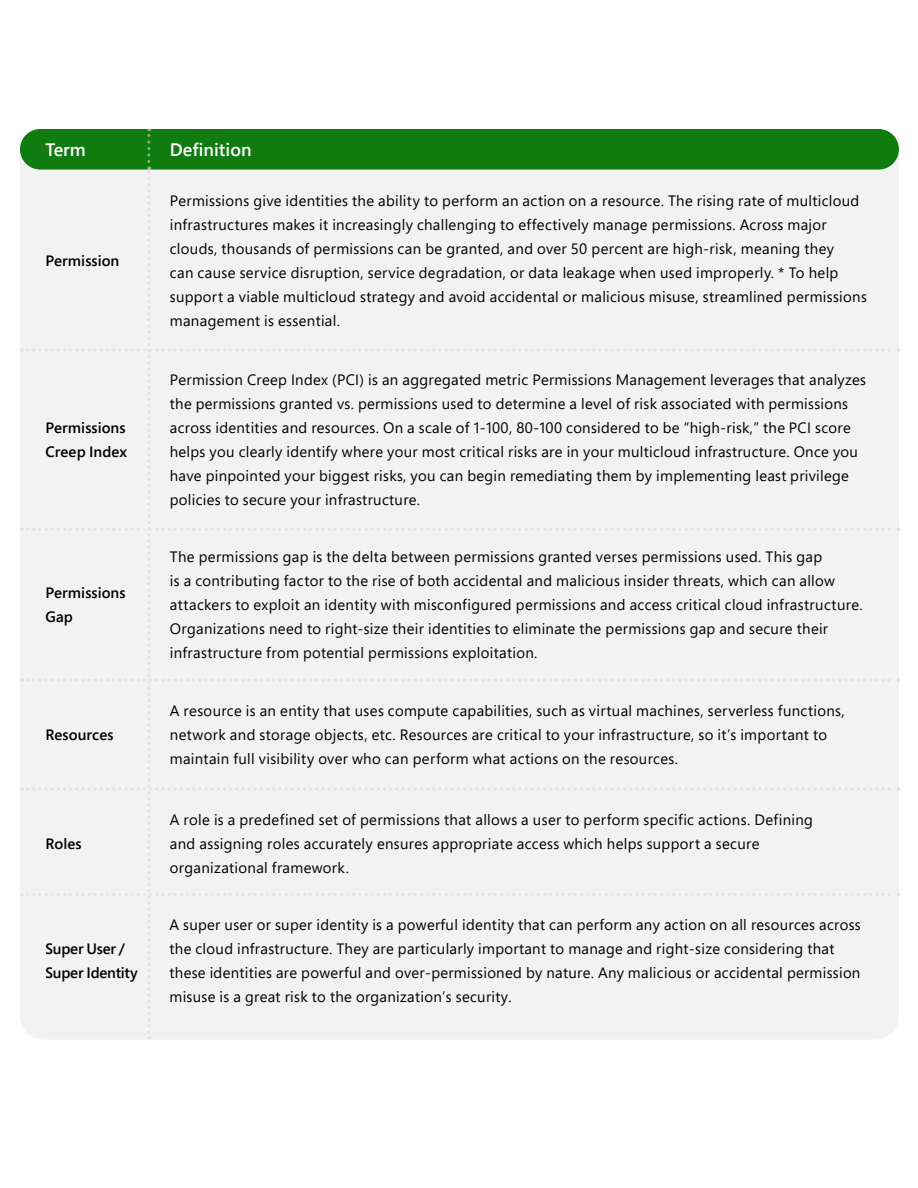
<style>
.page{position:relative;width:918px;height:1188px;background:#fff}
.page>*{position:absolute;margin:0;border:0;box-sizing:border-box;transform-origin:0 0}
.Body_copy{font:600 18px "Segoe Pro";color:#fff}
.Body_copy-2{font:15px/24px "Segoe Pro";letter-spacing:.02em;color:#000}
.Body_copy-3{font:600 15px/24px "Segoe Pro";color:#000}
</style>
<div class="page">
<div style="left:21px;top:128px;width:878px;height:912px;background:#f2f2f2"></div>
<p class="Body_copy" style="left:46px;top:137px;width:42px">Term</p>
<p class="Body_copy" style="left:170px;top:137px;width:83px">Definition</p>
<p class="Body_copy-3" style="left:46px;top:248px;width:75px">Permission</p>
<p class="Body_copy-3" style="left:46px;top:415px;width:83px">Permissions<br>Creep Index</p>
<p class="Body_copy-3" style="left:46px;top:581px;width:82px">Permissions<br>Gap</p>
<p class="Body_copy-3" style="left:46px;top:722px;width:70px">Resources</p>
<p class="Body_copy-3" style="left:46px;top:831px;width:38px">Roles</p>
<p class="Body_copy-3" style="left:46px;top:937px;width:94px">Super User /<br>Super Identity</p>
<p class="Body_copy-2" style="left:170px;top:188px;width:699px">Permissions give identities the ability to perform an action on a resource. The rising rate of multicloud infrastructures makes it increasingly challenging to effectively manage permissions. Across major clouds, thousands of permissions can be granted, and over 50 percent are high-risk, meaning they<br>can cause service disruption, service degradation, or data leakage when used improperly. * To help support a viable multicloud strategy and avoid accidental or malicious misuse, streamlined permissions management is essential.</p>
<p class="Body_copy-2" style="left:170px;top:367px;width:698px">Permission Creep Index (PCI) is an aggregated metric Permissions Management leverages that analyzes the permissions granted vs. permissions used to determine a level of risk associated with permissions across identities and resources. On a scale of 1-100, 80-100 considered to be “high-risk,” the PCI score helps you clearly identify where your most critical risks are in your multicloud infrastructure. Once you have pinpointed your biggest risks, you can begin remediating them by implementing least privilege policies to secure your infrastructure.</p>
<p class="Body_copy-2" style="left:170px;top:545px;width:694px">The permissions gap is the delta between permissions granted verses permissions used. This gap<br>is a contributing factor to the rise of both accidental and malicious insider threats, which can allow attackers to exploit an identity with misconfigured permissions and access critical cloud infrastructure.<br>Organizations need to right-size their identities to eliminate the permissions gap and secure their infrastructure from potential permissions exploitation.</p>
<p class="Body_copy-2" style="left:170px;top:698px;width:677px">A resource is an entity that uses compute capabilities, such as virtual machines, serverless functions, network and storage objects, etc. Resources are critical to your infrastructure, so it’s important to maintain full visibility over who can perform what actions on the resources.</p>
<p class="Body_copy-2" style="left:170px;top:807px;width:645px">A role is a predefined set of permissions that allows a user to perform specific actions. Defining and assigning roles accurately ensures appropriate access which helps support a secure organizational framework.</p>
<p class="Body_copy-2" style="left:170px;top:913px;width:693px">A super user or super identity is a powerful identity that can perform any action on all resources across the cloud infrastructure. They are particularly important to manage and right-size considering that these identities are powerful and over-permissioned by nature. Any malicious or accidental permission misuse is a great risk to the organization’s security.</p>
</div>
